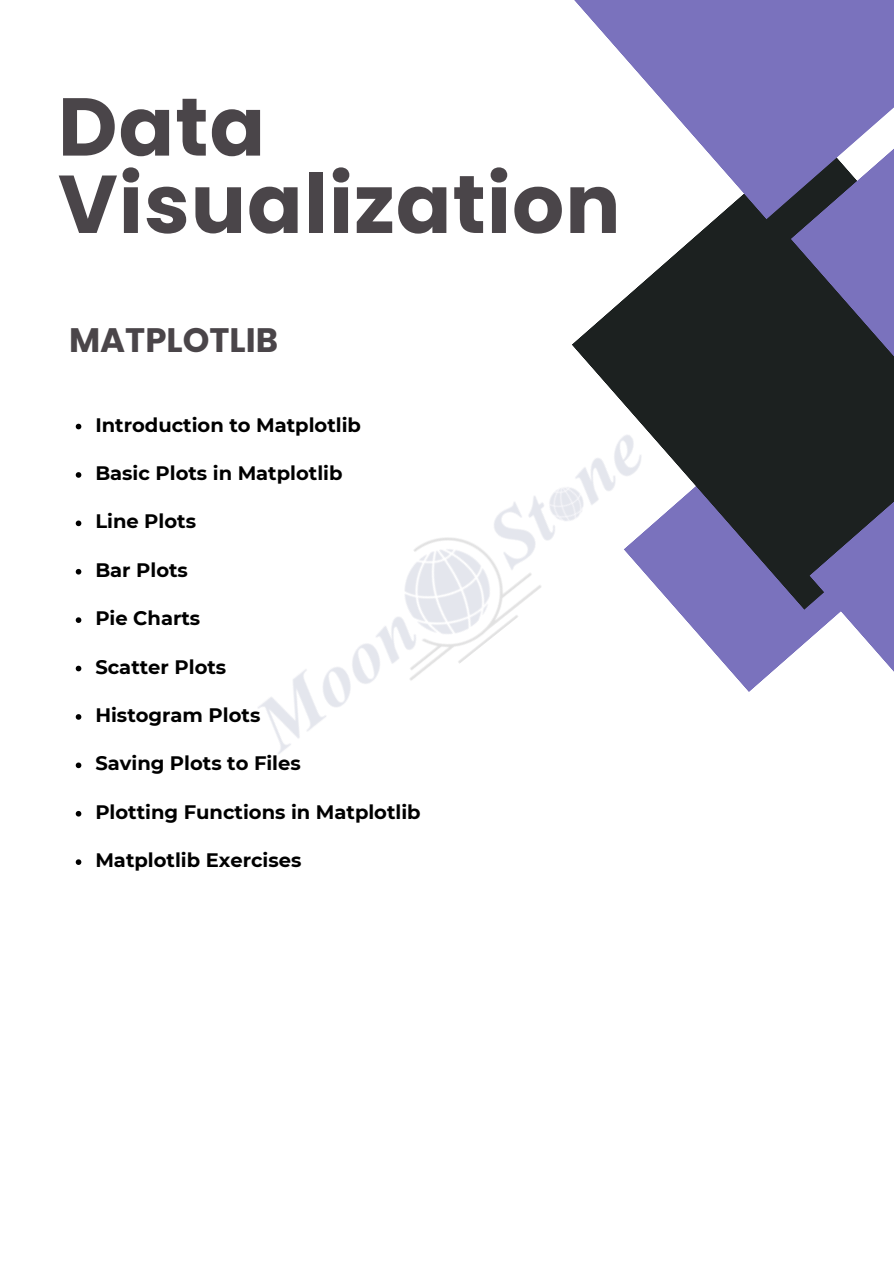
<style>
.page{position:relative;width:894px;height:1264px;background:#fff}
.page>*{position:absolute;margin:0;border:0;box-sizing:border-box;transform-origin:0 0}
.t1{font:700 81.9px/77.4px "Poppins";letter-spacing:.015em;color:#4a4549}
.t2{font:700 33.9px "Poppins";color:#4a4549}
.t3{font:700 19.5px "Montserrat";color:#000}
</style>
<div class="page">
<svg style="left:686px;top:610px;width:123px;height:82px;fill:#7a72bd"></svg>
<svg style="left:572px;top:219px;width:321px;height:391px;fill:#1c2120"></svg>
<svg style="left:790px;top:219px;width:103px;height:151px"></svg>
<svg style="left:809px;top:464px;width:84px;height:207px"></svg>
<svg style="left:574px;top:0;width:319px;height:219px;fill:#7a72bd"></svg>
<svg style="left:76px;top:424px;width:5px;height:5px"></svg>
<svg style="left:76px;top:472px;width:5px;height:6px"></svg>
<svg style="left:76px;top:520px;width:5px;height:6px"></svg>
<svg style="left:76px;top:569px;width:5px;height:5px"></svg>
<svg style="left:76px;top:617px;width:5px;height:6px"></svg>
<svg style="left:76px;top:665px;width:5px;height:6px"></svg>
<svg style="left:76px;top:714px;width:5px;height:5px"></svg>
<svg style="left:76px;top:762px;width:5px;height:6px"></svg>
<svg style="left:76px;top:811px;width:5px;height:5px"></svg>
<svg style="left:76px;top:859px;width:5px;height:6px"></svg>
<img style="left:258px;top:382px;width:428px;height:372px">
<h1 class="t1" style="left:58px;top:88px;width:564px">Data<br>Visualization</h1>
<p class="t2" style="left:69px;top:316px;width:210px">MATPLOTLIB</p>
<p class="t3" style="left:95px;top:413px;width:267px">Introduction to Matplotlib</p>
<p class="t3" style="left:95px;top:461px;width:248px">Basic Plots in Matplotlib</p>
<p class="t3" style="left:95px;top:509px;width:102px">Line Plots</p>
<p class="t3" style="left:95px;top:558px;width:94px">Bar Plots</p>
<p class="t3" style="left:95px;top:606px;width:106px">Pie Charts</p>
<p class="t3" style="left:95px;top:654px;width:132px">Scatter Plots</p>
<p class="t3" style="left:95px;top:703px;width:166px">Histogram Plots</p>
<p class="t3" style="left:95px;top:751px;width:207px">Saving Plots to Files</p>
<p class="t3" style="left:95px;top:800px;width:327px">Plotting Functions in Matplotlib</p>
<p class="t3" style="left:95px;top:848px;width:207px">Matplotlib Exercises</p>
</div>
